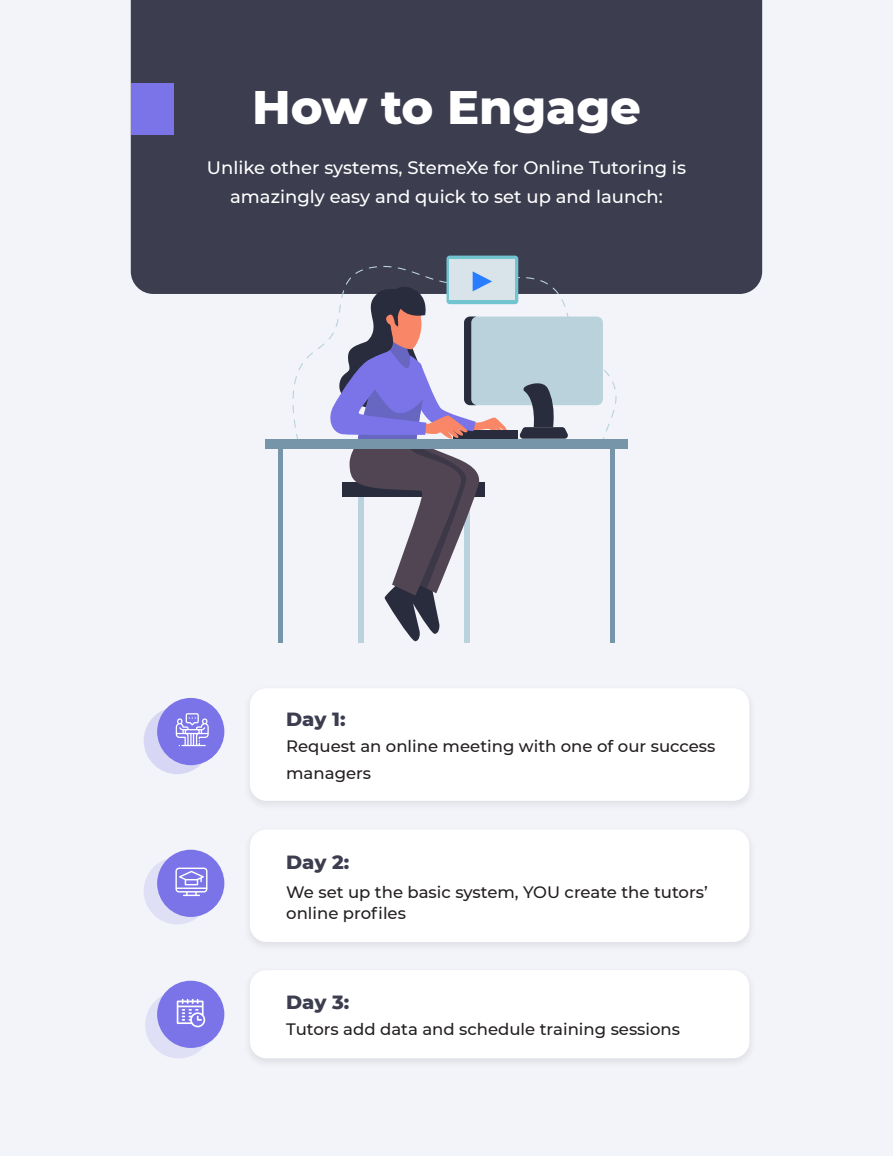
<style>
.page{position:relative;width:893px;height:1156px;background:#f2f4f9}
.page>*{position:absolute;margin:0;border:0;box-sizing:border-box;transform-origin:0 0}
.t1{font:800 48px "Montserrat";letter-spacing:-.005em;color:#fff}
.t2{font:800 19.5px "Montserrat";letter-spacing:-.005em;color:#3c3d4f}
.t3{font:500 18px/28.5px "Montserrat";color:#fff;text-align:center}
.t4{font:500 16.5px/27px "Montserrat";color:#231f20}
</style>
<div class="page">
<div style="left:131px;top:0;width:631px;height:294px;background:#3c3d4f"></div>
<div style="left:131px;top:83px;width:43px;height:51px;background:#7a74e8"></div>
<svg style="left:293px;top:266px;width:323px;height:173px"></svg>
<div style="left:446px;top:255px;width:72px;height:49px;background:#73c4d1;border-radius:3px"></div>
<div style="left:450px;top:259px;width:65px;height:41px;background:#d8e3ea"></div>
<div style="left:453px;top:430px;width:65px;height:9px;background:#292c3d"></div>
<div style="left:464px;top:316px;width:139px;height:89px;background:#b9d2db;border-radius:6px"></div>
<div style="left:358px;top:491px;width:5px;height:151px;background:#b9d2db"></div>
<div style="left:464px;top:491px;width:6px;height:151px;background:#b9d2db"></div>
<svg style="left:519px;top:383px;width:50px;height:56px"></svg>
<div style="left:265px;top:439px;width:363px;height:9px;background:#7695a8"></div>
<hr style="left:279px;top:443px;width:4px;height:199px;background:#7695a8">
<hr style="left:610px;top:443px;width:4px;height:199px;background:#7695a8">
<svg style="left:327px;top:271px;width:183px;height:370px"></svg>
<div style="left:157px;top:698px;width:67px;height:67px;background:#7a74e8;border-radius:50%"></div>
<div style="left:157px;top:849px;width:67px;height:68px;background:#7a74e8;border-radius:50%"></div>
<div style="left:157px;top:980px;width:67px;height:68px;background:#7a74e8;border-radius:50%"></div>
<svg style="left:144px;top:707px;width:67px;height:67px"></svg>
<div style="left:250px;top:688px;width:499px;height:113px;background:#fff;border-radius:16px"></div>
<svg style="left:144px;top:857px;width:67px;height:67px"></svg>
<svg style="left:145px;top:991px;width:67px;height:67px"></svg>
<div style="left:250px;top:970px;width:499px;height:88px;background:#fff;border-radius:16px"></div>
<div style="left:250px;top:829px;width:499px;height:113px;background:#fff;border-radius:16px"></div>
<svg style="left:176px;top:713px;width:33px;height:33px"></svg>
<svg style="left:175px;top:867px;width:32px;height:29px"></svg>
<svg style="left:177px;top:998px;width:28px;height:29px"></svg>
<h1 class="t1" style="left:252px;top:72px;width:390px">How to Engage</h1>
<p class="t3" style="left:207px;top:153px;width:481px">Unlike other systems, StemeXe for Online Tutoring is amazingly easy and quick to set up and launch:</p>
<p class="t2" style="left:286px;top:705px;width:61px">Day 1:</p>
<p class="t4" style="left:286px;top:732px;width:431px">Request an online meeting with one of our success managers</p>
<p class="t2" style="left:286px;top:847px;width:65px">Day 2:</p>
<p class="t4" style="left:286px;top:880px;width:423px;line-height:21px">We set up the basic system, YOU create the tutors’ online profiles</p>
<p class="t2" style="left:286px;top:988px;width:65px">Day 3:</p>
<p class="t4" style="left:286px;top:1015px;width:395px">Tutors add data and schedule training sessions</p>
</div>
